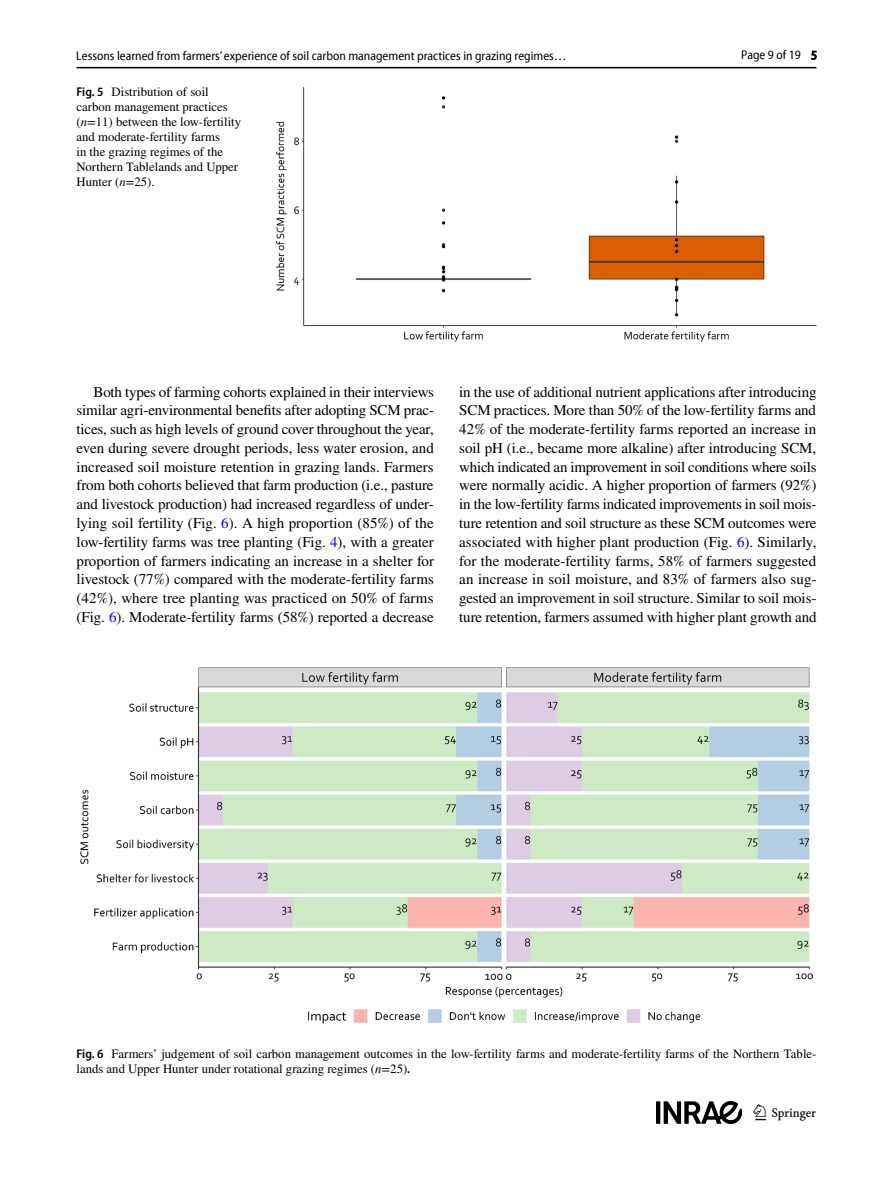
<style>
.page{position:relative;width:893px;height:1187px;background:#fff}
.page>*{position:absolute;margin:0;border:0;box-sizing:border-box;transform-origin:0 0}
.t1{font:22.5px "Springnew Regular 3";color:#000}
.t2{font:15px/18.8px "STIX";letter-spacing:-.005em;color:#000;text-align:justify}
.t3{font:12.75px/15px "STIX";color:#000}
.t4{font:semi-condensed 12.75px "Myriad Pro Unic";color:#000}
.s1{font-family:"Myriad Pro";font-weight:600;font-stretch:semi-condensed}
.s2{font-style:italic}
.s3{color:#00f}
</style>
<div class="page">
<hr style="left:77px;top:67px;width:739px;height:1px;background:#000">
<img style="left:656px;top:1101px;width:85px;height:22px">
<img style="left:277px;top:87px;width:539px;height:254px">
<img style="left:81px;top:667px;width:731px;height:356px">
<p class="t4" style="left:76px;top:51px;width:492px">Lessons learned from farmers’ experience of soil carbon management practices in grazing regimes…</p>
<p class="t4" style="left:741px;top:50px;width:77px">Page 9 of 19 5</p>
<p class="t3" style="left:77px;top:85px;width:166px"><span class="s1">Fig. 5</span> Distribution of soil carbon management practices (<span class="s2">n</span>=11) between the low-fertility and moderate-fertility farms<br>in the grazing regimes of the<br>Northern Tablelands and Upper<br>Hunter (<span class="s2">n</span>=25).</p>
<p class="t2" style="left:77px;top:383px;width:359px;text-indent:17px">Both types of farming cohorts explained in their interviews similar agri-environmental benefits after adopting SCM prac&shy;tices, such as high levels of ground cover throughout the year, even during severe drought periods, less water erosion, and increased soil moisture retention in grazing lands. Farmers from both cohorts believed that farm production (i.e., pasture and livestock production) had increased regardless of under&shy;lying soil fertility (Fig. <span class="s3">6</span>). A high proportion (85%) of the low-fertility farms was tree planting (Fig. <span class="s3">4</span>), with a greater proportion of farmers indicating an increase in a shelter for livestock (77%) compared with the moderate-fertility farms (42%), where tree planting was practiced on 50% of farms (Fig. <span class="s3">6</span>). Moderate-fertility farms (58%) reported a decrease</p>
<p class="t2" style="left:459px;top:383px;width:359px">in the use of additional nutrient applications after introducing SCM practices. More than 50% of the low-fertility farms and 42% of the moderate-fertility farms reported an increase in soil pH (i.e., became more alkaline) after introducing SCM, which indicated an improvement in soil conditions where soils were normally acidic. A higher proportion of farmers (92%) in the low-fertility farms indicated improvements in soil mois&shy;ture retention and soil structure as these SCM outcomes were associated with higher plant production (Fig. <span class="s3">6</span>). Similarly, for the moderate-fertility farms, 58% of farmers suggested an increase in soil moisture, and 83% of farmers also sug&shy;gested an improvement in soil structure. Similar to soil mois&shy;ture retention, farmers assumed with higher plant growth and</p>
<p class="t3" style="left:77px;top:1047px;width:741px"><span class="s1">Fig. 6</span> Farmers’ judgement of soil carbon management outcomes in the low-fertility farms and moderate-fertility farms of the Northern Table&shy;lands and Upper Hunter under rotational grazing regimes (<span class="s2">n</span>=25)<span class="s1">.</span></p>
<h1 class="t1" style="left:755px;top:1104px;width:62px">1 3</h1>
</div>
